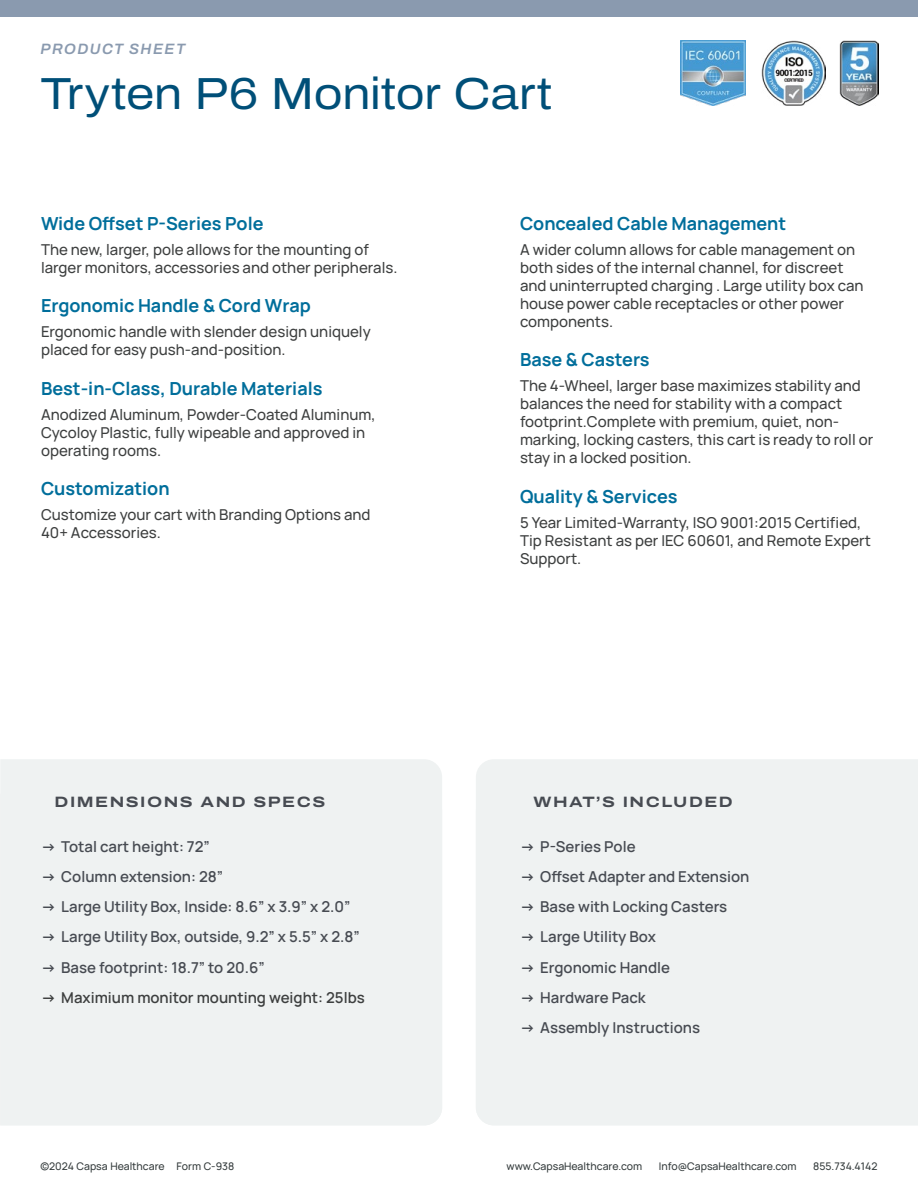
<style>
.page{position:relative;width:918px;height:1188px;background:#fff}
.page>*{position:absolute;margin:0;border:0;box-sizing:border-box;transform-origin:0 0}
.t1{font:45px "Archivo Semi Expanded";letter-spacing:-.005em;color:#004f78}
.t2{font:700 18px "Manrope";color:#006e9b}
.t3{font:500 15px/18px "Manrope";color:#3d3f3f}
.t4{font:600 15px "Manrope";color:#474b52}
.t5{font:600 15px "Manrope";color:#3d3f3f}
.t6{font:700 15px "Archivo Expanded";letter-spacing:.1em;color:#474b52}
.t7{font:italic 600 15px "Archivo";letter-spacing:.095em;color:#8a9aaf}
.t8{font:500 10.5px "Manrope";color:#353c3d}
.s1{font-weight:700}
</style>
<div class="page">
<div style="left:0;top:0;width:918px;height:16px;background:#8a9aaf"></div>
<img style="left:761px;top:40px;width:65px;height:65px">
<img style="left:839px;top:40px;width:39px;height:65px">
<img style="left:681px;top:40px;width:65px;height:65px">
<div style="left:0;top:759px;width:442px;height:35px;background:#eff2f2"></div>
<div style="left:476px;top:759px;width:442px;height:35px;background:#eff2f2"></div>
<div style="left:0;top:794px;width:442px;height:331px;background:#eff2f2"></div>
<div style="left:476px;top:794px;width:442px;height:331px;background:#eff2f2"></div>
<p class="t7" style="left:40px;top:37px;width:146px">PRODUCT SHEET</p>
<h1 class="t1" style="left:40px;top:60px;width:514px">Tryten P6 Monitor Cart</h1>
<p class="t2" style="left:41px;top:208px;width:224px">Wide Offset P-Series Pole</p>
<p class="t3" style="left:41px;top:239px;width:358px">The new, larger, pole allows for the mounting of larger monitors, accessories and other peripherals.</p>
<p class="t2" style="left:41px;top:291px;width:271px">Ergonomic Handle &amp; Cord Wrap</p>
<p class="t3" style="left:41px;top:322px;width:331px">Ergonomic handle with slender design uniquely placed for easy push-and-position.</p>
<p class="t2" style="left:41px;top:373px;width:283px">Best-in-Class, Durable Materials</p>
<p class="t3" style="left:41px;top:404px;width:336px">Anodized Aluminum, Powder-Coated Aluminum,<br>Cycoloy Plastic, fully wipeable and approved in operating rooms.</p>
<p class="t2" style="left:41px;top:474px;width:130px">Customization</p>
<p class="t3" style="left:41px;top:505px;width:331px">Customize your cart with Branding Options and<br>40+ Accessories.</p>
<p class="t6" style="left:55px;top:790px;width:272px">DIMENSIONS AND SPECS</p>
<p class="t4" style="left:41px;top:834px;width:170px"><span class="s1">→</span> Total cart height: 72”</p>
<p class="t4" style="left:41px;top:864px;width:184px"><span class="s1">→</span> Column extension: 28”</p>
<p class="t4" style="left:41px;top:895px;width:311px"><span class="s1">→</span> Large Utility Box, Inside: 8.6” x 3.9” x 2.0”</p>
<p class="t4" style="left:41px;top:925px;width:320px"><span class="s1">→</span> Large Utility Box, outside, 9.2” x 5.5” x 2.8”</p>
<p class="t4" style="left:41px;top:955px;width:225px"><span class="s1">→</span> Base footprint: 18.7” to 20.6”</p>
<p class="t5" style="left:41px;top:985px;width:325px"><span class="s1">→</span> Maximium monitor mounting weight: 25lbs</p>
<p class="t2" style="left:520px;top:208px;width:268px">Concealed Cable Management</p>
<p class="t3" style="left:520px;top:239px;width:345px">A wider column allows for cable management on both sides of the internal channel, for discreet and uninterrupted charging . Large utility box can house power cable receptacles or other power components.</p>
<p class="t2" style="left:520px;top:345px;width:131px">Base &amp; Casters</p>
<p class="t3" style="left:520px;top:376px;width:355px">The 4-Wheel, larger base maximizes stability and balances the need for stability with a compact footprint.Complete with premium, quiet, non&shy;marking, locking casters, this cart is ready to roll or stay in a locked position.</p>
<p class="t2" style="left:520px;top:481px;width:159px">Quality &amp; Services</p>
<p class="t3" style="left:520px;top:512px;width:352px">5 Year Limited-Warranty, ISO 9001:2015 Certified,<br>Tip Resistant as per IEC 60601, and Remote Expert<br>Support.</p>
<p class="t6" style="left:534px;top:790px;width:201px">WHAT’S INCLUDED</p>
<p class="t4" style="left:520px;top:834px;width:117px"><span class="s1">→</span> P-Series Pole</p>
<p class="t4" style="left:520px;top:864px;width:231px"><span class="s1">→</span> Offset Adapter and Extension</p>
<p class="t4" style="left:520px;top:895px;width:209px"><span class="s1">→</span> Base with Locking Casters</p>
<p class="t4" style="left:520px;top:925px;width:137px"><span class="s1">→</span> Large Utility Box</p>
<p class="t4" style="left:520px;top:955px;width:152px"><span class="s1">→</span> Ergonomic Handle</p>
<p class="t4" style="left:520px;top:985px;width:127px"><span class="s1">→</span> Hardware Pack</p>
<p class="t4" style="left:520px;top:1015px;width:182px"><span class="s1">→</span> Assembly Instructions</p>
<p class="t8" style="left:40px;top:1158px;width:195px">©2024 Capsa Healthcare Form C-938</p>
<p class="t8" style="left:507px;top:1158px;width:137px">www.CapsaHealthcare.com</p>
<p class="t8" style="left:659px;top:1158px;width:139px">Info@CapsaHealthcare.com</p>
<p class="t8" style="left:813px;top:1158px;width:66px">855.734.4142</p>
</div>
